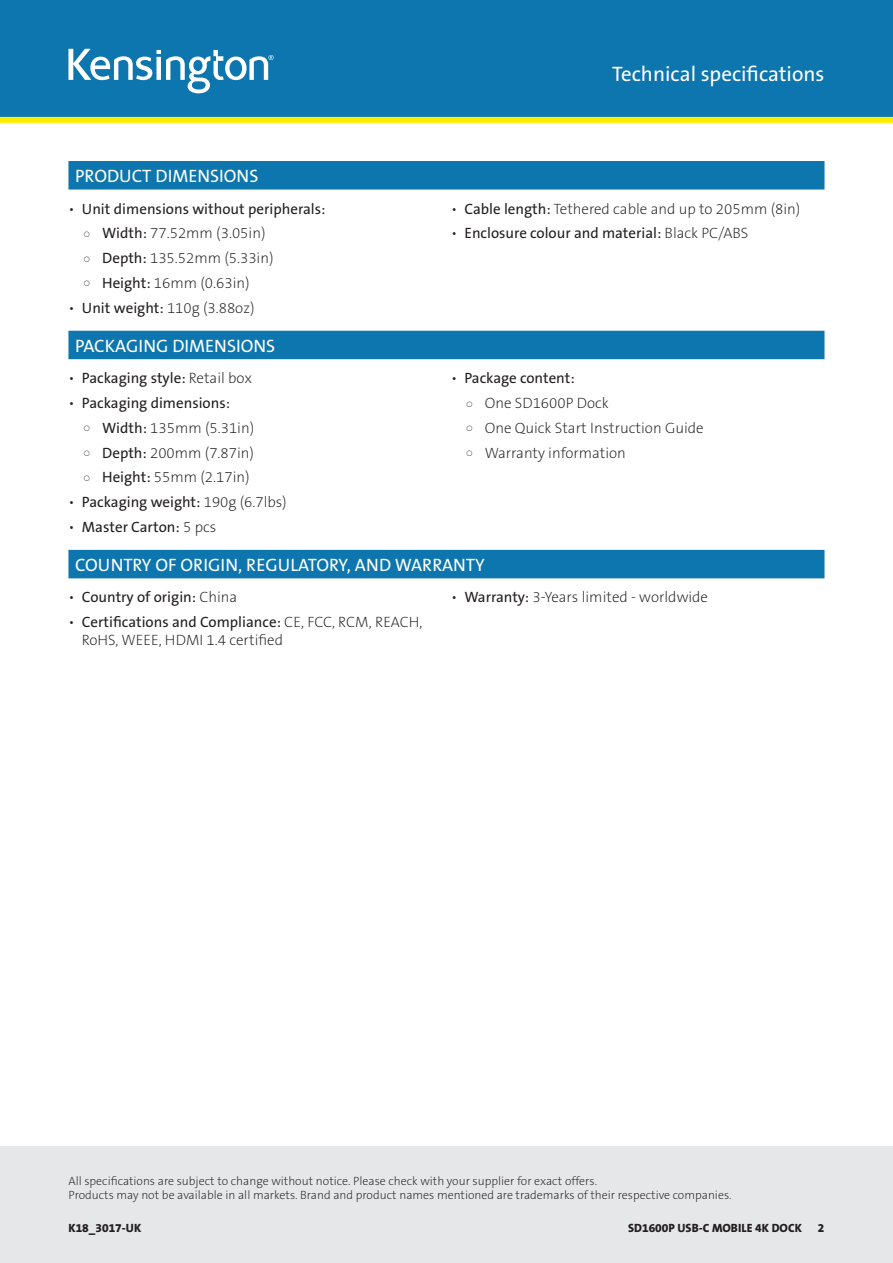
<style>
.page{position:relative;width:893px;height:1263px;background:#fff}
.page>*{position:absolute;margin:0;border:0;box-sizing:border-box;transform-origin:0 0}
.t1{font:21px "The Sans KENSINGTON5 Rg";color:#fff}
.Blue_Bar_Header{font:18px "The Sans KENSINGTON5 Rg";color:#fff}
.t2{font:15px/18px "The Sans KENSINGTON2 XL";color:#231f20}
.t3{font:15px "The Sans KENSINGTON5 Rg";color:#231f20}
.t4{font:12px/14.4px "The Sans KENSINGTON2 XL";color:#231f20}
.t5{font:12px "The Sans KENSINGTON8 XB";color:#231f20}
.s1{font-family:"The Sans KENSINGTON2 XL"}
.s2{font-family:"The Sans KENSINGTON5 Rg"}
</style>
<div class="page">
<div style="left:0;top:1146px;width:893px;height:117px;background:#e6e7e9"></div>
<div style="left:0;top:0;width:893px;height:120px;background:#0e76ae"></div>
<svg style="left:68px;top:49px;width:206px;height:44px"></svg>
<div style="left:0;top:117px;width:893px;height:6px;background:#fcee01"></div>
<div style="left:68px;top:161px;width:756px;height:29px;background:#0e76ae"></div>
<div style="left:68px;top:331px;width:756px;height:28px;background:#0e76ae"></div>
<div style="left:68px;top:550px;width:756px;height:28px;background:#0e76ae"></div>
<p class="Blue_Bar_Header" style="left:75px;top:166px;width:185px">PRODUCT DIMENSIONS</p>
<p class="t3" style="left:68px;top:200px;width:258px"><span class="s1">•</span> Unit dimensions without peripherals:</p>
<p class="t2" style="left:102px;top:225px;width:165px"><span class="s2">Width:</span> 77.52mm (3.05in)</p>
<p class="t2" style="left:102px;top:249px;width:173px"><span class="s2">Depth:</span> 135.52mm (5.33in)</p>
<p class="t2" style="left:102px;top:274px;width:149px"><span class="s2">Height:</span> 16mm (0.63in)</p>
<p class="t2" style="left:68px;top:299px;width:188px">• <span class="s2">Unit weight:</span> 110g (3.88oz)</p>
<p class="Blue_Bar_Header" style="left:75px;top:336px;width:202px">PACKAGING DIMENSIONS</p>
<p class="t3" style="left:68px;top:370px;width:185px"><span class="s1">•</span> Packaging style: <span class="s1">Retail box</span></p>
<p class="t3" style="left:68px;top:395px;width:163px"><span class="s1">•</span> Packaging dimensions:</p>
<p class="t2" style="left:102px;top:419px;width:154px"><span class="s2">Width:</span> 135mm (5.31in)</p>
<p class="t2" style="left:102px;top:444px;width:153px"><span class="s2">Depth:</span> 200mm (7.87in)</p>
<p class="t2" style="left:102px;top:469px;width:149px"><span class="s2">Height:</span> 55mm (2.17in)</p>
<p class="t3" style="left:68px;top:494px;width:220px"><span class="s1">•</span> Packaging weight: <span class="s1">190g (6.7lbs)</span></p>
<p class="t3" style="left:68px;top:519px;width:149px"><span class="s1">•</span> Master Carton: <span class="s1">5 pcs</span></p>
<h1 class="t1" style="left:612px;top:63px;width:214px">Technical specifications</h1>
<p class="t2" style="left:451px;top:200px;width:351px">• <span class="s2">Cable length:</span> Tethered cable and up to 205mm (8in)</p>
<p class="t3" style="left:451px;top:225px;width:299px"><span class="s1">•</span> Enclosure colour and material: <span class="s1">Black PC/ABS</span></p>
<p class="t3" style="left:451px;top:370px;width:125px"><span class="s1">•</span> Package content:</p>
<p class="t2" style="left:485px;top:394px;width:126px">One SD1600P Dock</p>
<p class="t2" style="left:485px;top:419px;width:220px">One Quick Start Instruction Guide</p>
<p class="t2" style="left:485px;top:444px;width:143px">Warranty information</p>
<p class="Blue_Bar_Header" style="left:75px;top:555px;width:411px">COUNTRY OF ORIGIN, REGULATORY, AND WARRANTY</p>
<p class="t3" style="left:68px;top:589px;width:170px"><span class="s1">•</span> Country of origin: <span class="s1">China</span></p>
<p class="t2" style="left:82px;top:614px;width:342px;text-indent:-14px">• <span class="s2">Certifications and Compliance:</span> CE, FCC, RCM, REACH,<br>RoHS, WEEE, HDMI 1.4 certified</p>
<p class="t2" style="left:451px;top:589px;width:259px">• <span class="s2">Warranty:</span> 3-Years limited - worldwide</p>
<p class="t4" style="left:68px;top:1174px;width:665px">All specifications are subject to change without notice. Please check with your supplier for exact offers.<br>Products may not be available in all markets. Brand and product names mentioned are trademarks of their respective companies.</p>
<p class="t5" style="left:68px;top:1221px;width:74px">K18_3017-UK</p>
<p class="t5" style="left:628px;top:1221px;width:175px">SD1600P USB-C MOBILE 4K DOCK</p>
<p class="t5" style="left:818px;top:1221px;width:8px">2</p>
</div>
